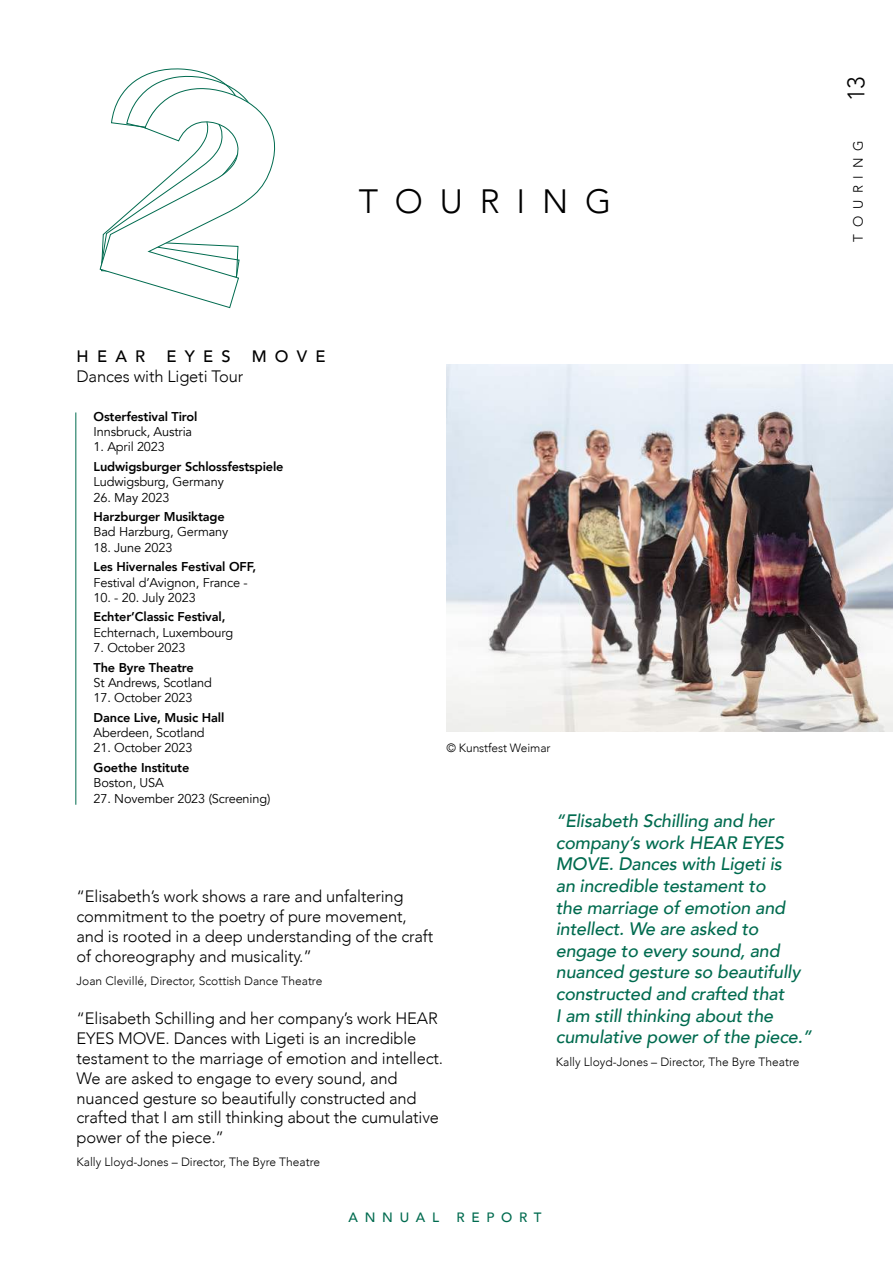
<style>
.page{position:relative;width:893px;height:1263px;background:#fff}
.page>*{position:absolute;margin:0;border:0;box-sizing:border-box;transform-origin:0 0}
.t1{font:300 33.75px "Avenir";letter-spacing:.5em;color:#000}
.t2{font:300 24px "Avenir";color:#000}
.t3{font:italic 500 18px/21.6px "Avenir";letter-spacing:-.01em;color:#006b4f}
.t4{font:300 16.5px/19.8px "Avenir";letter-spacing:-.01em;color:#000}
.t5{font:500 16.5px "Avenir";letter-spacing:.5em;color:#000}
.t6{font:500 13.5px "Avenir";letter-spacing:.5em;color:#006b4f}
.t7{font:300 13.5px "Avenir";letter-spacing:.5em;color:#000}
.t8{font:12.75px "Avenir";letter-spacing:-.01em;color:#000}
.t9{font:800 12.75px "Avenir";letter-spacing:-.01em;color:#000}
.t10{font:300 12px "Avenir";color:#000}
</style>
<div class="page">
<svg style="left:99px;top:68px;width:176px;height:240px"></svg>
<img style="left:446px;top:364px;width:447px;height:367px">
<hr style="left:75px;top:412px;width:1px;height:393px;background:#006b4f">
<h1 class="t1" style="left:359px;top:182px;width:254px">TOURING</h1>
<h2 class="t2" style="left:842px;top:101px;width:26px;rotate:-90deg">13</h2>
<p class="t7" style="left:850px;top:242px;width:103px;rotate:-90deg">TOURING</p>
<p class="t5" style="left:77px;top:342px;width:70px">HEAR</p>
<p class="t5" style="left:166px;top:342px;width:66px">EYES</p>
<p class="t5" style="left:252px;top:342px;width:75px">MOVE</p>
<p class="t4" style="left:77px;top:366px;width:168px">Dances with Ligeti Tour</p>
<p class="t9" style="left:94px;top:406px;width:105px">Osterfestival Tirol</p>
<p class="t8" style="left:94px;top:424px;width:100px">Innsbruck, Austria</p>
<p class="t8" style="left:94px;top:439px;width:73px">1. April 2023</p>
<p class="t9" style="left:94px;top:457px;width:192px">Ludwigsburger Schlossfestspiele</p>
<p class="t8" style="left:94px;top:474px;width:132px">Ludwigsburg, Germany</p>
<p class="t8" style="left:94px;top:490px;width:77px">26. May 2023</p>
<p class="t9" style="left:94px;top:507px;width:133px">Harzburger Musiktage</p>
<p class="t8" style="left:94px;top:524px;width:136px">Bad Harzburg, Germany</p>
<p class="t8" style="left:94px;top:540px;width:81px">18. June 2023</p>
<p class="t9" style="left:94px;top:557px;width:164px">Les Hivernales Festival OFF,</p>
<p class="t8" style="left:94px;top:575px;width:156px">Festival d’Avignon, France -</p>
<p class="t8" style="left:94px;top:590px;width:104px">10. - 20. July 2023</p>
<p class="t9" style="left:94px;top:607px;width:133px">Echter’Classic Festival,</p>
<p class="t8" style="left:94px;top:625px;width:141px">Echternach, Luxembourg</p>
<p class="t8" style="left:94px;top:640px;width:93px">7. October 2023</p>
<p class="t9" style="left:94px;top:657px;width:102px">The Byre Theatre</p>
<p class="t8" style="left:94px;top:675px;width:120px">St Andrews, Scotland</p>
<p class="t8" style="left:94px;top:690px;width:100px">17. October 2023</p>
<p class="t9" style="left:94px;top:707px;width:132px">Dance Live, Music Hall</p>
<p class="t8" style="left:94px;top:725px;width:113px">Aberdeen, Scotland</p>
<p class="t8" style="left:94px;top:740px;width:100px">21. October 2023</p>
<p class="t9" style="left:94px;top:757px;width:97px">Goethe Institute</p>
<p class="t8" style="left:94px;top:775px;width:72px">Boston, USA</p>
<p class="t8" style="left:94px;top:790px;width:178px">27. November 2023 (Screening)</p>
<p class="t10" style="left:446px;top:740px;width:106px">© Kunstfest Weimar</p>
<p class="t4" style="left:76px;top:887px;width:358px">“Elisabeth’s work shows a rare and unfaltering commitment to the poetry of pure movement, and is rooted in a deep understanding of the craft of choreography and musicality.”</p>
<p class="t10" style="left:76px;top:973px;width:247px">Joan Clevillé, Director, Scottish Dance Theatre</p>
<p class="t4" style="left:76px;top:1009px;width:368px">“Elisabeth Schilling and her company’s work HEAR EYES MOVE. Dances with Ligeti is an incredible testament to the marriage of emotion and intellect.<br>We are asked to engage to every sound, and nuanced gesture so beautifully constructed and crafted that I am still thinking about the cumulative power of the piece.”</p>
<p class="t10" style="left:76px;top:1155px;width:245px">Kally Lloyd-Jones – Director, The Byre Theatre</p>
<p class="t3" style="left:556px;top:810px;width:258px">“Elisabeth Schilling and her company’s work HEAR EYES<br>MOVE. Dances with Ligeti is<br>an incredible testament to<br>the marriage of emotion and intellect. We are asked to engage to every sound, and nuanced gesture so beautifully constructed and crafted that<br>I am still thinking about the cumulative power of the piece.”</p>
<p class="t10" style="left:556px;top:1055px;width:245px">Kally Lloyd-Jones – Director, The Byre Theatre</p>
<p class="t6" style="left:348px;top:1205px;width:92px">ANNUAL</p>
<p class="t6" style="left:456px;top:1205px;width:87px">REPORT</p>
</div>
